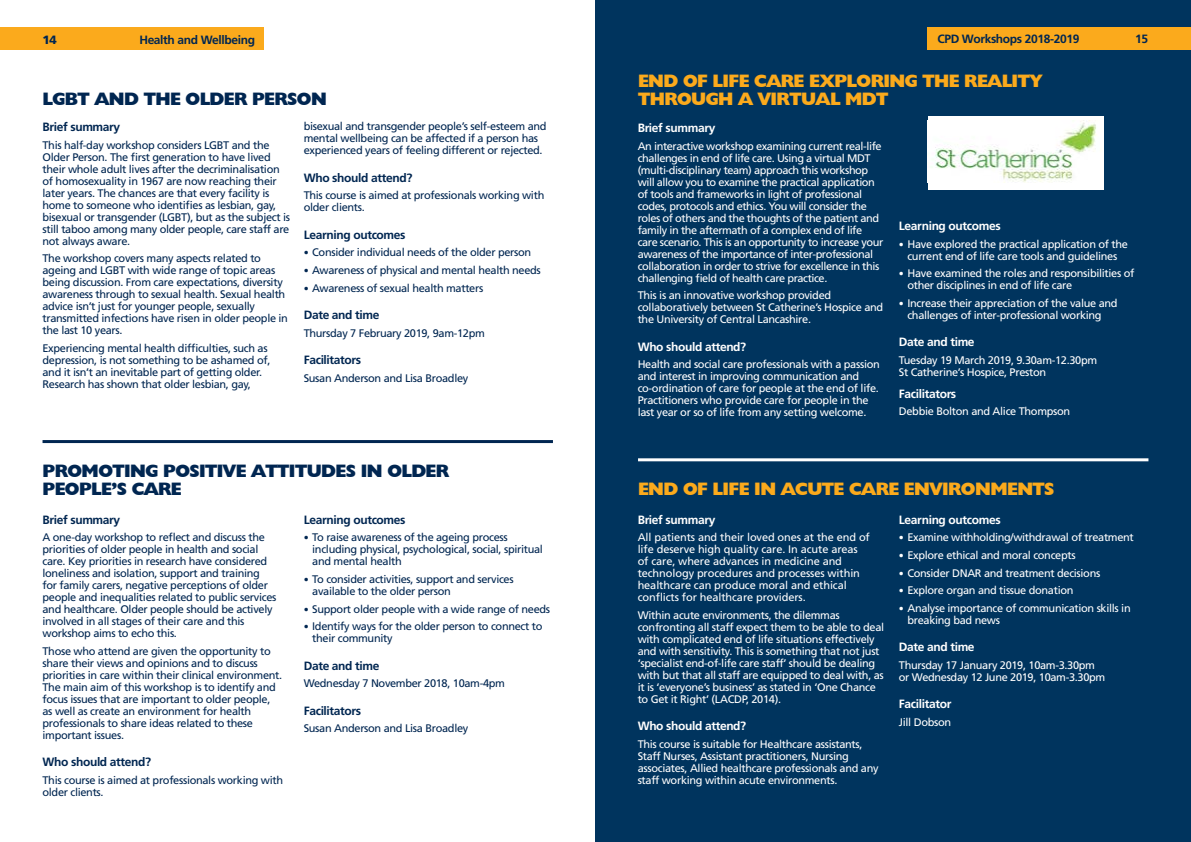
<style>
.page{position:relative;width:1191px;height:842px;background:#fff}
.page>*{position:absolute;margin:0;border:0;box-sizing:border-box;transform-origin:0 0}
.t1{font:800 18px/18px "Humanist 521 BT";letter-spacing:-.03em;color:#fbaa1c}
.t2{font:800 18px/18px "Humanist 521 BT";letter-spacing:-.03em;color:#002651}
.t3{font:700 12px "Frutiger LT";letter-spacing:-.03em;color:#002651}
.t4{font:700 12px "Frutiger LT";letter-spacing:-.03em;color:#fff}
.t5{font:900 12px "Frutiger LT";color:#002651}
.t6{font:11px/12px "Frutiger LT";letter-spacing:-.03em;color:#002651}
.t7{font:11px/12px "Frutiger LT";letter-spacing:-.03em;color:#fff}
.t8{font:11px/12px "Frutiger LT";letter-spacing:-.01em;color:#fff}
.s1{font-size:10px}
</style>
<div class="page">
<div style="left:0;top:28px;width:263px;height:22px;background:#fbaa1c"></div>
<hr style="left:43px;top:440px;width:510px;height:3px;background:#002651">
<div style="left:596px;top:0;width:595px;height:842px;background:#00345e"></div>
<div style="left:928px;top:28px;width:263px;height:22px;background:#fbaa1c"></div>
<hr style="left:638px;top:458px;width:510px;height:3px;background:#fff">
<div style="left:928px;top:116px;width:175px;height:74px;background:#fff"></div>
<img style="left:935px;top:120px;width:162px;height:63px">
<p class="t5" style="left:43px;top:32px;width:16px">14</p>
<p class="t3" style="left:139px;top:33px;width:117px">Health and Wellbeing</p>
<h1 class="t2" style="left:43px;top:89px;width:286px">LGBT AND THE OLDER PERSON</h1>
<p class="t3" style="left:43px;top:120px;width:79px">Brief summary</p>
<p class="t6" style="left:43px;top:139px;width:249px">This half-day workshop considers LGBT and the Older Person. The first generation to have lived their whole adult lives after the decriminalisation of homosexuality in 1967 are now reaching their later years. The chances are that every facility is home to someone who identifies as lesbian, gay, bisexual or transgender (LGBT), but as the subject is still taboo among many older people, care staff are not always aware.</p>
<p class="t6" style="left:43px;top:252px;width:247px">The workshop covers many aspects related to ageing and LGBT with wide range of topic areas being discussion. From care expectations, diversity awareness through to sexual health. Sexual health advice isn’t just for younger people, sexually transmitted infections have risen in older people in the last 10 years.</p>
<p class="t6" style="left:43px;top:342px;width:229px">Experiencing mental health difficulties, such as depression, is not something to be ashamed of, and it isn’t an inevitable part of getting older.<br>Research has shown that older lesbian, gay,</p>
<p class="t6" style="left:304px;top:120px;width:244px">bisexual and transgender people’s self-esteem and mental wellbeing can be affected if a person has experienced years of feeling different or rejected.</p>
<p class="t3" style="left:304px;top:170px;width:110px">Who should attend?</p>
<p class="t6" style="left:304px;top:189px;width:242px">This course is aimed at professionals working with older clients.</p>
<p class="t3" style="left:304px;top:227px;width:103px">Learning outcomes</p>
<p class="t6" style="left:304px;top:246px;width:229px"><span class="s1">•</span> Consider individual needs of the older person</p>
<p class="t6" style="left:304px;top:264px;width:238px"><span class="s1">•</span> Awareness of physical and mental health needs</p>
<p class="t6" style="left:304px;top:282px;width:181px"><span class="s1">•</span> Awareness of sexual health matters</p>
<p class="t3" style="left:304px;top:308px;width:77px">Date and time</p>
<p class="t6" style="left:304px;top:327px;width:183px">Thursday 7 February 2019, 9am-12pm</p>
<p class="t3" style="left:304px;top:353px;width:59px">Facilitators</p>
<p class="t6" style="left:304px;top:372px;width:166px">Susan Anderson and Lisa Broadley</p>
<h1 class="t2" style="left:43px;top:461px;width:408px">PROMOTING POSITIVE ATTITUDES IN OLDER<br>PEOPLE’S CARE</h1>
<p class="t3" style="left:43px;top:512px;width:79px">Brief summary</p>
<p class="t6" style="left:43px;top:532px;width:235px">A one-day workshop to reflect and discuss the priorities of older people in health and social care. Key priorities in research have considered loneliness and isolation, support and training for family carers, negative perceptions of older people and inequalities related to public services and healthcare. Older people should be actively involved in all stages of their care and this workshop aims to echo this.</p>
<p class="t6" style="left:43px;top:645px;width:241px">Those who attend are given the opportunity to share their views and opinions and to discuss priorities in care within their clinical environment.<br>The main aim of this workshop is to identify and focus issues that are important to older people, as well as create an environment for health professionals to share ideas related to these important issues.</p>
<p class="t3" style="left:43px;top:755px;width:110px">Who should attend?</p>
<p class="t6" style="left:43px;top:774px;width:242px">This course is aimed at professionals working with older clients.</p>
<p class="t3" style="left:304px;top:512px;width:103px">Learning outcomes</p>
<p class="t6" style="left:312px;top:532px;width:232px;text-indent:-9px"><span class="s1">•</span> To raise awareness of the ageing process including physical, psychological, social, spiritual and mental health</p>
<p class="t6" style="left:312px;top:573px;width:203px;text-indent:-9px"><span class="s1">•</span> To consider activities, support and services available to the older person</p>
<p class="t6" style="left:304px;top:603px;width:248px"><span class="s1">•</span> Support older people with a wide range of needs</p>
<p class="t6" style="left:312px;top:621px;width:232px;text-indent:-9px"><span class="s1">•</span> Identify ways for the older person to connect to their community</p>
<p class="t3" style="left:304px;top:658px;width:77px">Date and time</p>
<p class="t6" style="left:304px;top:678px;width:203px">Wednesday 7 November 2018, 10am-4pm</p>
<p class="t3" style="left:304px;top:703px;width:59px">Facilitators</p>
<p class="t6" style="left:304px;top:723px;width:166px">Susan Anderson and Lisa Broadley</p>
<p class="t3" style="left:937px;top:32px;width:143px">CPD Workshops 2018-2019</p>
<p class="t3" style="left:1135px;top:32px;width:14px">15</p>
<h1 class="t1" style="left:638px;top:71px;width:406px">END OF LIFE CARE EXPLORING THE REALITY<br>THROUGH A VIRTUAL MDT</h1>
<p class="t4" style="left:637px;top:121px;width:79px">Brief summary</p>
<p class="t7" style="left:637px;top:140px;width:247px">An interactive workshop examining current real-life challenges in end of life care. Using a virtual MDT (multi-disciplinary team) approach this workshop will allow you to examine the practical application of tools and frameworks in light of professional codes, protocols and ethics. You will consider the roles of others and the thoughts of the patient and family in the aftermath of a complex end of life care scenario. This is an opportunity to increase your awareness of the importance of inter-professional collaboration in order to strive for excellence in this challenging field of health care practice.</p>
<p class="t7" style="left:637px;top:290px;width:247px">This is an innovative workshop provided collaboratively between St Catherine’s Hospice and the University of Central Lancashire.</p>
<p class="t4" style="left:637px;top:339px;width:110px">Who should attend?</p>
<p class="t7" style="left:637px;top:359px;width:244px">Health and social care professionals with a passion and interest in improving communication and co-ordination of care for people at the end of life.<br>Practitioners who provide care for people in the last year or so of life from any setting welcome.</p>
<p class="t4" style="left:899px;top:219px;width:103px">Learning outcomes</p>
<p class="t7" style="left:899px;top:238px;width:230px;text-align:center"><span class="s1">•</span> Have explored the practical application of the current end of life care tools and guidelines</p>
<p class="t7" style="left:907px;top:268px;width:228px;text-indent:-9px"><span class="s1">•</span> Have examined the roles and responsibilities of other disciplines in end of life care</p>
<p class="t7" style="left:907px;top:297px;width:212px;text-indent:-9px"><span class="s1">•</span> Increase their appreciation of the value and challenges of inter-professional working</p>
<p class="t4" style="left:899px;top:335px;width:77px">Date and time</p>
<p class="t7" style="left:899px;top:354px;width:200px">Tuesday 19 March 2019, 9.30am-12.30pm<br>St Catherine’s Hospice, Preston</p>
<p class="t4" style="left:899px;top:386px;width:59px">Facilitators</p>
<p class="t7" style="left:899px;top:406px;width:173px">Debbie Bolton and Alice Thompson</p>
<h1 class="t1" style="left:638px;top:479px;width:418px">END OF LIFE IN ACUTE CARE ENVIRONMENTS</h1>
<p class="t4" style="left:637px;top:512px;width:79px">Brief summary</p>
<p class="t8" style="left:637px;top:532px;width:234px">All patients and their loved ones at the end of life deserve high quality care. In acute areas of care, where advances in medicine and technology procedures and processes within healthcare can produce moral and ethical conflicts for healthcare providers.</p>
<p class="t7" style="left:637px;top:609px;width:248px">Within acute environments, the dilemmas confronting all staff expect them to be able to deal with complicated end of life situations effectively and with sensitivity. This is something that not just ‘specialist end-of-life care staff’ should be dealing with but that all staff are equipped to deal with, as it is ‘everyone’s business’ as stated in ‘One Chance to Get it Right’ (LACDP, 2014).</p>
<p class="t4" style="left:637px;top:719px;width:110px">Who should attend?</p>
<p class="t7" style="left:637px;top:738px;width:242px">This course is suitable for Healthcare assistants, Staff Nurses, Assistant practitioners, Nursing associates, Allied healthcare professionals and any staff working within acute environments.</p>
<p class="t4" style="left:899px;top:512px;width:103px">Learning outcomes</p>
<p class="t7" style="left:899px;top:532px;width:236px"><span class="s1">•</span> Examine withholding/withdrawal of treatment</p>
<p class="t7" style="left:899px;top:549px;width:178px"><span class="s1">•</span> Explore ethical and moral concepts</p>
<p class="t7" style="left:899px;top:567px;width:203px"><span class="s1">•</span> Consider DNAR and treatment decisions</p>
<p class="t7" style="left:899px;top:585px;width:176px"><span class="s1">•</span> Explore organ and tissue donation</p>
<p class="t7" style="left:907px;top:602px;width:225px;text-indent:-9px"><span class="s1">•</span> Analyse importance of communication skills in breaking bad news</p>
<p class="t4" style="left:899px;top:640px;width:77px">Date and time</p>
<p class="t7" style="left:899px;top:659px;width:208px">Thursday 17 January 2019, 10am-3.30pm or Wednesday 12 June 2019, 10am-3.30pm</p>
<p class="t4" style="left:899px;top:697px;width:54px">Facilitator</p>
<p class="t7" style="left:899px;top:716px;width:54px">Jill Dobson</p>
</div>
